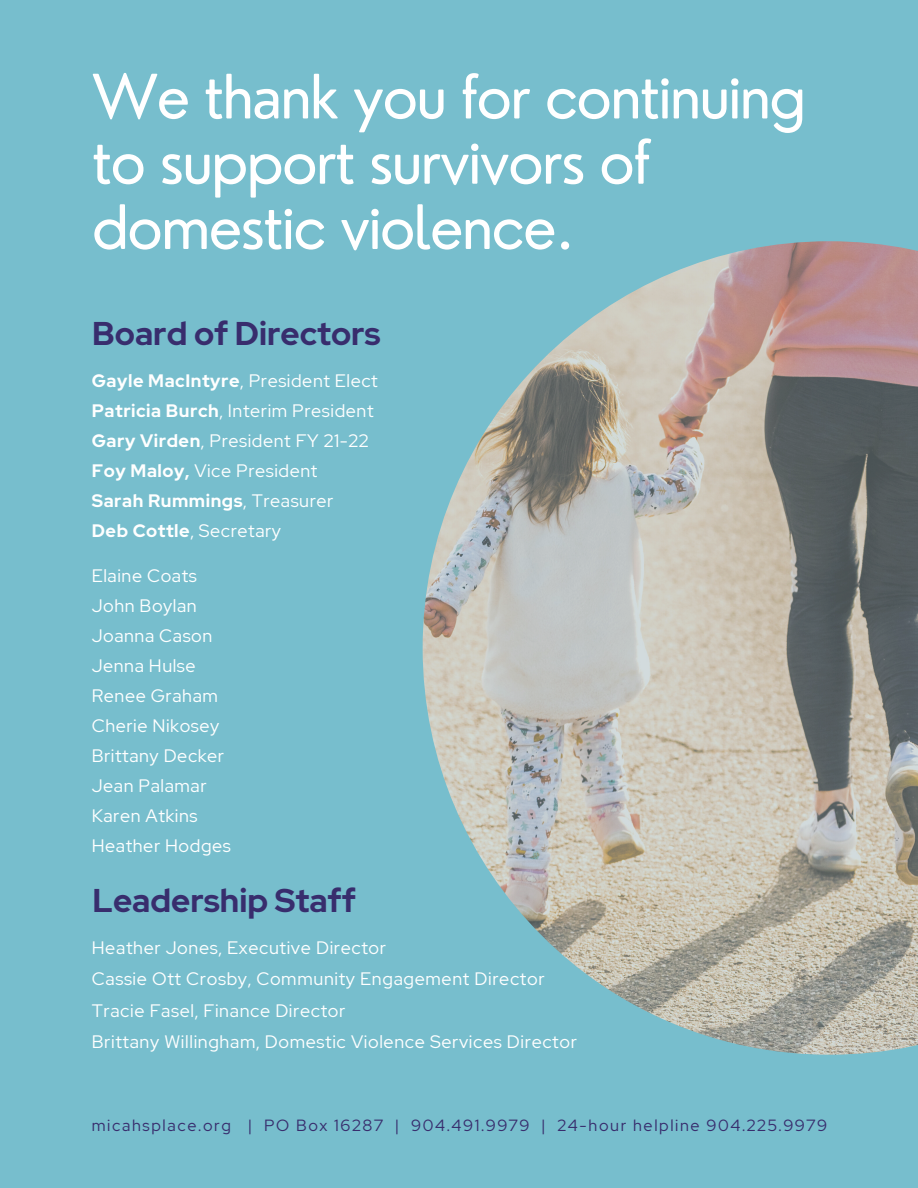
<style>
.page{position:relative;width:918px;height:1188px;background:#77becd}
.page>*{position:absolute;margin:0;border:0;box-sizing:border-box;transform-origin:0 0}
.t1{font:59.7px/65.2px "Nourd";letter-spacing:-.03em;color:#fff}
.t2{font:700 32.85px "Red Hat Display";color:#382d6d}
.t3{font:18px/30px "Red Hat Display";letter-spacing:.03em;color:#fff}
.t4{font:16.2px "Red Hat Display";letter-spacing:.1em;color:#382d6d}
.s1{font-weight:700}
</style>
<div class="page">
<img style="left:423px;top:241px;width:495px;height:814px">
<h1 class="t1" style="left:92px;top:63px;width:716px">We thank you for continuing to support survivors of domestic violence.</h1>
<h2 class="t2" style="left:92px;top:311px;width:290px">Board of Directors</h2>
<p class="t3" style="left:92px;top:365px;width:288px"><span class="s1">Gayle MacIntyre</span>, President Elect<br><span class="s1">Patricia Burch</span>, Interim President<br><span class="s1">Gary Virden</span>, President FY 21-22<br><span class="s1">Foy Maloy,</span> Vice President<br><span class="s1">Sarah Rummings</span>, Treasurer<br><span class="s1">Deb Cottle</span>, Secretary</p>
<p class="t3" style="left:92px;top:560px;width:141px">Elaine Coats<br>John Boylan<br>Joanna Cason<br>Jenna Hulse<br>Renee Graham<br>Cherie Nikosey<br>Brittany Decker<br>Jean Palamar<br>Karen Atkins<br>Heather Hodges</p>
<h2 class="t2" style="left:93px;top:879px;width:265px">Leadership Staff</h2>
<p class="t3" style="left:92px;top:932px;width:487px;line-height:31.5px">Heather Jones, Executive Director<br>Cassie Ott Crosby, Community Engagement Director Tracie Fasel, Finance Director<br>Brittany Willingham, Domestic Violence Services Director</p>
<p class="t4" style="left:92px;top:1114px;width:737px">micahsplace.org | PO Box 16287 | 904.491.9979 | 24-hour helpline 904.225.9979</p>
</div>
